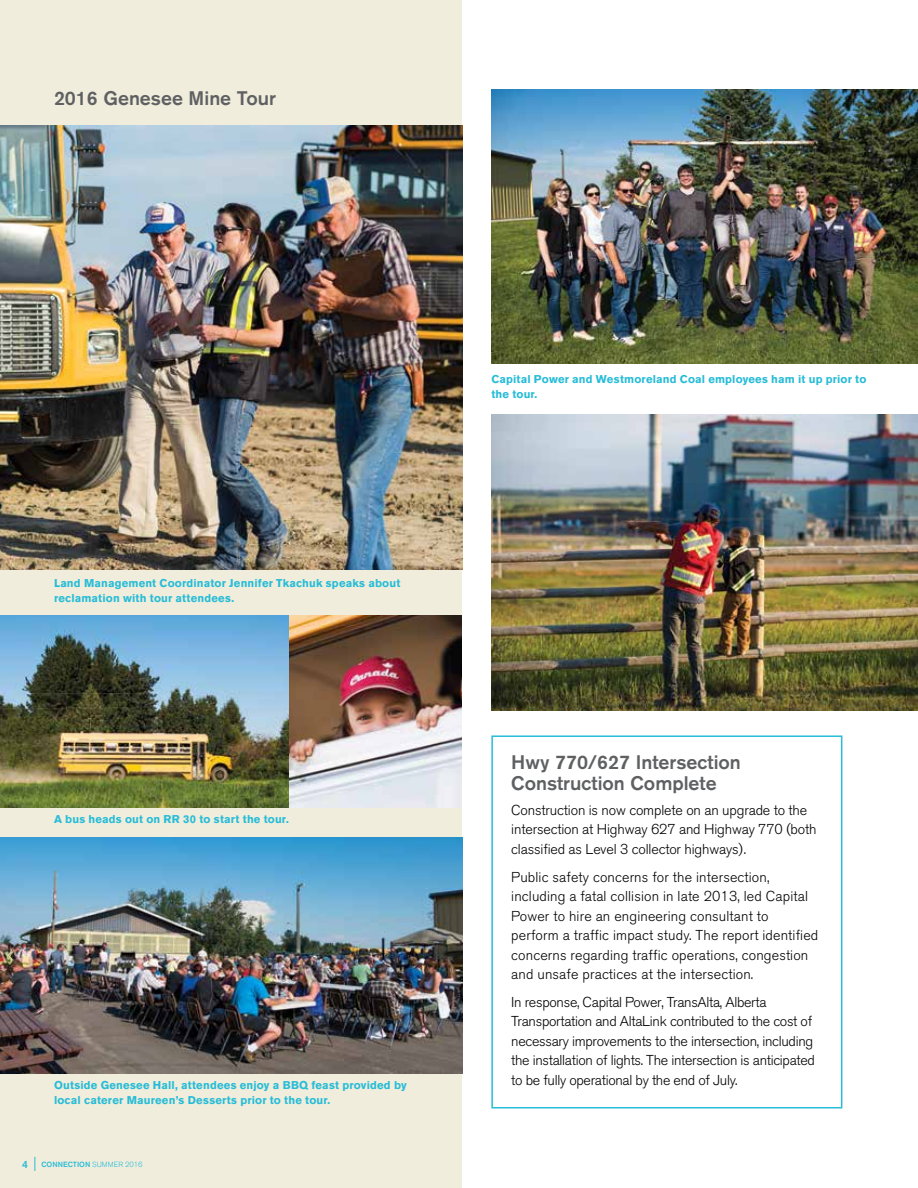
<style>
.page{position:relative;width:918px;height:1188px;background:#fff}
.page>*{position:absolute;margin:0;border:0;box-sizing:border-box;transform-origin:0 0}
.t1{font:500 19.5px/21px "Akzidenz Grotesk BQ";color:#5f6062}
.t2{font:300 14.25px/19.5px "Akzidenz Grotesk BQ";letter-spacing:-.01em;color:#000}
.t3{font:300 14.25px/19.5px "Akzidenz Grotesk BQ";letter-spacing:.01em;color:#000}
.t4{font:700 11.25px/15px "Akzidenz Grotesk BQ";letter-spacing:.015em;color:#27bcd7}
.t5{font:500 10.5px "Akzidenz Grotesk BQ";color:#27bcd7}
.t6{font:500 7.5px "Akzidenz Grotesk BQ";color:#27bcd7}
.s1{font-weight:300}
</style>
<div class="page">
<div style="left:0;top:0;width:461px;height:1188px;background:#f0eddc"></div>
<img style="left:491px;top:90px;width:427px;height:273px">
<img style="left:491px;top:414px;width:427px;height:297px">
<img style="left:0;top:838px;width:462px;height:235px">
<img style="left:0;top:615px;width:289px;height:193px">
<img style="left:289px;top:615px;width:172px;height:193px">
<img style="left:0;top:126px;width:462px;height:443px">
<div style="left:491px;top:735px;width:351px;height:373px;border:2px solid #27bcd7"></div>
<svg style="left:35px;top:1157px;width:1px;height:14px"></svg>
<h1 class="t1" style="left:54px;top:87px;width:224px">2016 Genesee Mine Tour</h1>
<p class="t4" style="left:54px;top:575px;width:348px">Land Management Coordinator Jennifer Tkachuk speaks about reclamation with tour attendees.</p>
<p class="t4" style="left:54px;top:811px;width:236px">A bus heads out on RR 30 to start the tour.</p>
<p class="t4" style="left:54px;top:1078px;width:354px">Outside Genesee Hall, attendees enjoy a BBQ feast provided by local caterer Maureen’s Desserts prior to the tour.</p>
<p class="t5" style="left:22px;top:1158px;width:7px">4</p>
<p class="t6" style="left:41px;top:1160px;width:103px">CONNECTION <span class="s1">SUMMER 2016</span></p>
<p class="t4" style="left:491px;top:372px;width:377px">Capital Power and Westmoreland Coal employees ham it up prior to the tour.</p>
<h1 class="t1" style="left:511px;top:752px;width:231px">Hwy 770/627 Intersection<br>Construction Complete</h1>
<p class="t2" style="left:511px;top:801px;width:307px">Construction is now complete on an upgrade to the intersection at Highway 627 and Highway 770 (both classified as Level 3 collector highways).</p>
<p class="t3" style="left:511px;top:867px;width:309px">Public safety concerns for the intersection, including a fatal collision in late 2013, led Capital Power to hire an engineering consultant to perform a traffic impact study. The report identified concerns regarding traffic operations, congestion and unsafe practices at the intersection.</p>
<p class="t2" style="left:511px;top:993px;width:305px">In response, Capital Power, TransAlta, Alberta Transportation and AltaLink contributed to the cost of necessary improvements to the intersection, including the installation of lights. The intersection is anticipated to be fully operational by the end of July.</p>
</div>
